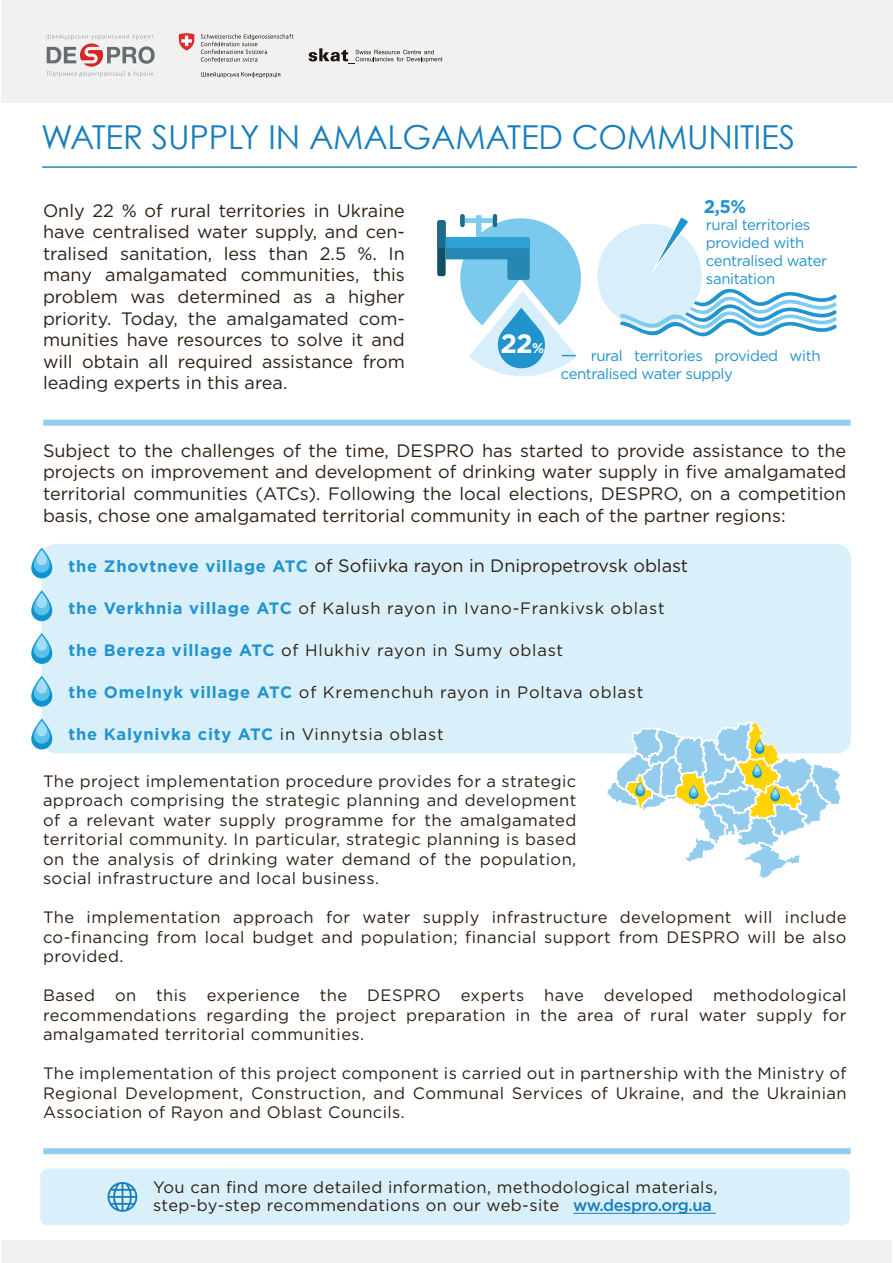
<style>
.page{position:relative;width:893px;height:1263px;background:#fff}
.page>*{position:absolute;margin:0;border:0;box-sizing:border-box;transform-origin:0 0}
.t1{font:33px "Century Gothic";letter-spacing:-.005em;color:#187ebc}
.t2{font:700 18.3px "Gotham Pro";color:#2194cd}
.t3{font:18px/21.6px "Gotham Pro";color:#2e2014;text-align:justify}
.t4{font:16.5px/19.5px "Gotham Pro";letter-spacing:.025em;color:#2e2014;text-align:justify}
.t5{font:16.5px "Gotham Pro";letter-spacing:.05em;color:#2e2014}
.t6{font:700 16.5px "Gotham Pro";letter-spacing:.05em;color:#2194cd}
.t7{font:15px/18px "Gotham Pro";letter-spacing:-.025em;color:#2493cd}
.s1{font-size:18px}
.s2{font-weight:700;font-size:16.5px;color:#2194cd}
.s3{font-weight:700;color:#2194cd}
.s4{font-weight:400;color:#2e2014}
.s5{font-weight:500;color:#d9f0fb}
.s6{font-weight:500;color:#187ebc}
</style>
<div class="page">
<div style="left:41px;top:544px;width:810px;height:209px;background:#d9f0fb;border-radius:15px"></div>
<div style="left:43px;top:420px;width:808px;height:6px;background:#93cdee"></div>
<div style="left:40px;top:1168px;width:810px;height:57px;background:#d9f0fb;border-radius:8px"></div>
<div style="left:1px;top:0;width:892px;height:103px;background:#f1f1f1"></div>
<div style="left:1px;top:1240px;width:890px;height:22px;background:#f1f1f1"></div>
<hr style="left:42px;top:166px;width:815px;height:2px;background:#2881b0">
<svg style="left:179px;top:33px;width:16px;height:18px"></svg>
<svg style="left:201px;top:34px;width:93px;height:28px"></svg>
<svg style="left:201px;top:72px;width:79px;height:6px"></svg>
<svg style="left:309px;top:48px;width:133px;height:16px"></svg>
<svg style="left:47px;top:34px;width:108px;height:43px"></svg>
<div style="left:43px;top:1148px;width:808px;height:6px;background:#93cdee"></div>
<svg style="left:108px;top:1182px;width:29px;height:30px"></svg>
<svg style="left:31px;top:547px;width:21px;height:31px"></svg>
<svg style="left:34px;top:549px;width:16px;height:24px"></svg>
<svg style="left:37px;top:550px;width:10px;height:15px"></svg>
<svg style="left:31px;top:590px;width:21px;height:31px"></svg>
<svg style="left:34px;top:592px;width:16px;height:23px"></svg>
<svg style="left:37px;top:593px;width:10px;height:15px"></svg>
<svg style="left:31px;top:633px;width:21px;height:31px"></svg>
<svg style="left:34px;top:635px;width:16px;height:23px"></svg>
<svg style="left:37px;top:636px;width:10px;height:15px"></svg>
<svg style="left:31px;top:676px;width:21px;height:31px"></svg>
<svg style="left:34px;top:677px;width:16px;height:24px"></svg>
<svg style="left:37px;top:678px;width:10px;height:15px"></svg>
<svg style="left:31px;top:718px;width:21px;height:31px"></svg>
<svg style="left:34px;top:720px;width:16px;height:24px"></svg>
<svg style="left:37px;top:721px;width:10px;height:15px"></svg>
<svg style="left:437px;top:214px;width:400px;height:162px"></svg>
<svg style="left:605px;top:721px;width:246px;height:157px"></svg>
<hr style="left:573px;top:1213px;width:143px;height:1px;background:#187ebc">
<h1 class="t1" style="left:41px;top:117px;width:755px">WATER SUPPLY IN AMALGAMATED COMMUNITIES</h1>
<p class="t3" style="left:43px;top:199px;width:363px">Only 22 % of rural territories in Ukraine have centralised water supply, and cen&shy;tralised sanitation, less than 2.5 %. In many amalgamated communities, this problem was determined as a higher priority. Today, the amalgamated com&shy;munities have resources to solve it and will obtain all required assistance from leading experts in this area.</p>
<p class="t2" style="left:704px;top:195px;width:44px">2,5%</p>
<p class="t7" style="left:706px;top:216px;width:123px">rural territories provided with centralised water sanitation</p>
<p class="t7" style="left:561px;top:346px;width:261px;text-indent:-60px"><sup>22</sup><sup>%</sup> <span class="s1">—</span> rural territories provided with centralised water supply</p>
<p class="t3" style="left:43px;top:439px;width:805px">Subject to the challenges of the time, DESPRO has started to provide assistance to the projects on improvement and development of drinking water supply in five amalgamated territorial communities (ATCs). Following the local elections, DESPRO, on a competition basis, chose one amalgamated territorial community in each of the partner regions:</p>
<p class="t3" style="left:69px;top:555px;width:621px"><span class="s2">the Zhovtneve village ATC</span> of Sofiivka rayon in Dnipropetrovsk oblast</p>
<p class="t5" style="left:69px;top:599px;width:598px"><span class="s3">the Verkhnia village ATC</span> of Kalush rayon in Ivano-Frankivsk oblast</p>
<p class="t5" style="left:69px;top:641px;width:496px"><span class="s3">the Bereza village ATC</span> of Hlukhiv rayon in Sumy oblast</p>
<p class="t5" style="left:69px;top:683px;width:576px"><span class="s3">the Omelnyk village ATC</span> of Kremenchuh rayon in Poltava oblast</p>
<p class="t6" style="left:69px;top:724px;width:377px">the Kalynivka city ATC <span class="s4">in Vinnytsia oblast</span></p>
<p class="t4" style="left:43px;top:771px;width:535px">The project implementation procedure provides for a strategic approach comprising the strategic planning and development of a relevant water supply programme for the amalgamated territorial community. In particular, strategic planning is based on the analysis of drinking water demand of the population, social infrastructure and local business.</p>
<p class="t4" style="left:43px;top:908px;width:805px">The implementation approach for water supply infrastructure development will include co-financing from local budget and population; financial support from DESPRO will be also provided.</p>
<p class="t4" style="left:43px;top:986px;width:805px">Based on this experience the DESPRO experts have developed methodological recommendations regarding the project preparation in the area of rural water supply for amalgamated territorial communities.</p>
<p class="t4" style="left:43px;top:1064px;width:805px">The implementation of this project component is carried out in partnership with the Ministry of Regional Development, Construction, and Communal Services of Ukraine, and the Ukrainian Association of Rayon and Oblast Councils.</p>
<p class="t4" style="left:153px;top:1178px;width:566px;line-height:18px">You can find more detailed information, methodological materials, step-by-step recommendations on our web-site<span class="s5">w</span><span class="s6">ww.despro.org.ua</span></p>
</div>
